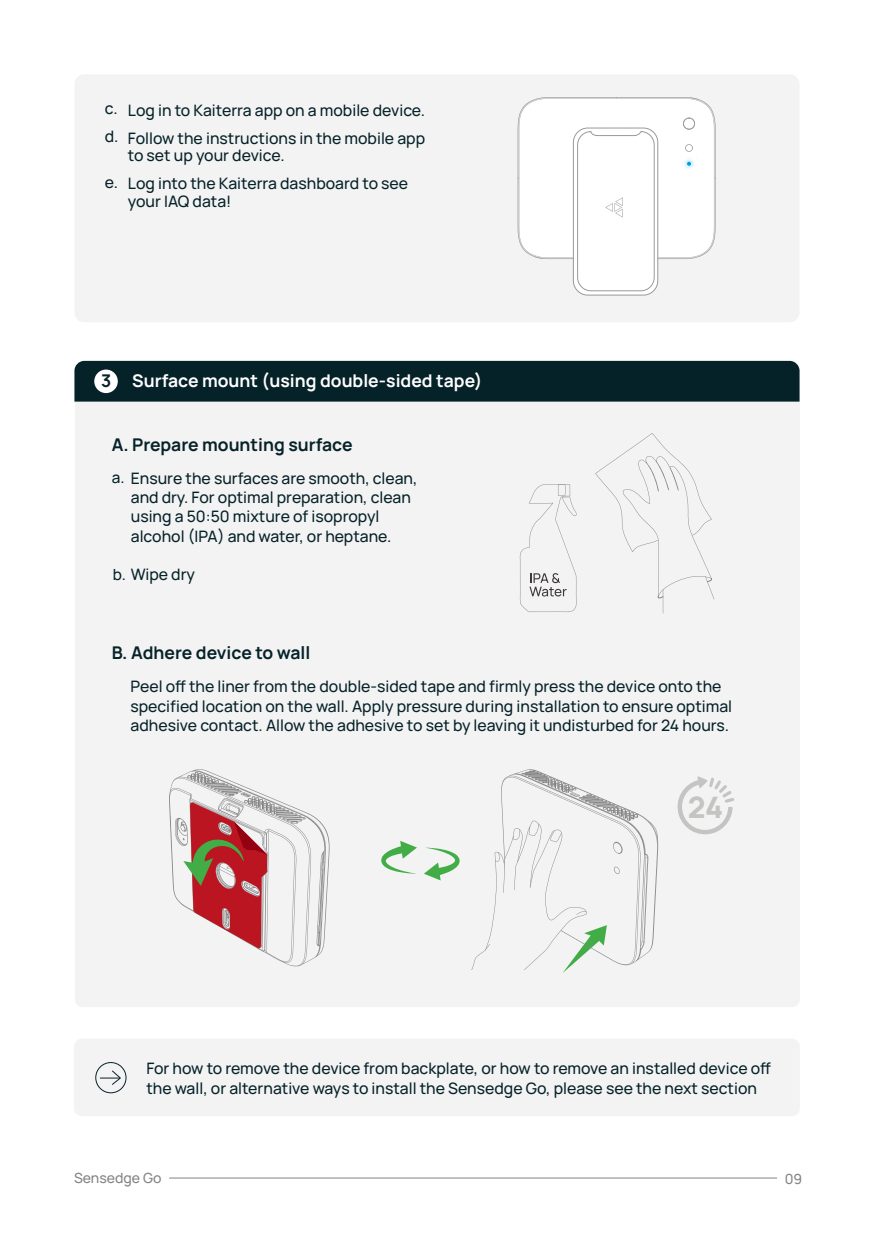
<style>
.page{position:relative;width:874px;height:1241px;background:#fff}
.page>*{position:absolute;margin:0;border:0;box-sizing:border-box;transform-origin:0 0}
.t1{font:800 29.4px "Manrope";color:#c4c4c3}
.t2{font:700 17.5px "Manrope";color:#062229}
.t3{font:700 17.5px "Manrope";color:#fff}
.t4{font:500 15.75px/19.8px "Manrope";color:#062229}
.t5{font:500 14px "Manrope";color:#848484}
.s1{color:#062229}
.s2{font-size:15.4px}
</style>
<div class="page">
<div style="left:75px;top:364px;width:724px;height:642px;background:#f3f3f3;border-radius:8px"></div>
<div style="left:74px;top:361px;width:725px;height:40px;background:#062229"></div>
<div style="left:74px;top:74px;width:725px;height:248px;background:#f3f3f3;border-radius:10px"></div>
<div style="left:74px;top:1038px;width:725px;height:77px;background:#f3f3f3;border-radius:8px"></div>
<div style="left:94px;top:369px;width:24px;height:24px;background:#fff;border-radius:50%"></div>
<hr style="left:169px;top:1177px;width:607px;height:1px;background:#848484">
<svg style="left:519px;top:484px;width:57px;height:128px"></svg>
<div style="left:95px;top:1061px;width:31px;height:32px;border:1px solid #062229;border-radius:50%"></div>
<svg style="left:100px;top:1070px;width:21px;height:15px"></svg>
<svg style="left:595px;top:433px;width:119px;height:180px"></svg>
<svg style="left:517px;top:97px;width:198px;height:194px"></svg>
<svg style="left:677px;top:776px;width:57px;height:59px"></svg>
<svg style="left:169px;top:769px;width:160px;height:197px"></svg>
<svg style="left:381px;top:841px;width:36px;height:32px"></svg>
<svg style="left:424px;top:847px;width:35px;height:33px"></svg>
<svg style="left:471px;top:769px;width:186px;height:203px"></svg>
<p class="t4" style="left:105px;top:94px;width:15px;line-height:28px">c. d.</p>
<p class="t4" style="left:105px;top:171px;width:15px">e.</p>
<p class="t4" style="left:128px;top:95px;width:299px;line-height:28px">Log in to Kaiterra app on a mobile device.<br>Follow the instructions in the mobile app</p>
<p class="t4" style="left:128px;top:141px;width:282px;line-height:28px">to set up your device.<br>Log into the Kaiterra dashboard to see</p>
<p class="t4" style="left:128px;top:190px;width:105px">your IAQ data!</p>
<p class="t3" style="left:101px;top:368px;width:383px"><span class="s1">3</span> Surface mount (using double-sided tape)</p>
<p class="t2" style="left:112px;top:432px;width:242px">A. Prepare mounting surface</p>
<p class="t4" style="left:131px;top:468px;width:288px;line-height:19.2px;text-indent:-19px"><span class="s2">a.</span> Ensure the surfaces are smooth, clean, and dry. For optimal preparation, clean using a 50:50 mixture of isopropyl alcohol (IPA) and water, or heptane.</p>
<p class="t4" style="left:113px;top:563px;width:84px"><span class="s2">b.</span> Wipe dry</p>
<p class="t2" style="left:112px;top:640px;width:200px">B. Adhere device to wall</p>
<p class="t4" style="left:130px;top:675px;width:603px">Peel off the liner from the double-sided tape and firmly press the device onto the specified location on the wall. Apply pressure during installation to ensure optimal adhesive contact. Allow the adhesive to set by leaving it undisturbed for 24 hours.</p>
<h1 class="t1" style="left:687px;top:781px;width:37px">24</h1>
<p class="t4" style="left:146px;top:1057px;width:626px">For how to remove the device from backplate, or how to remove an installed device off the wall, or alternative ways to install the Sensedge Go, please see the next section</p>
<p class="t5" style="left:74px;top:1167px;width:89px">Sensedge Go</p>
<p class="t5" style="left:784px;top:1169px;width:19px">09</p>
</div>
